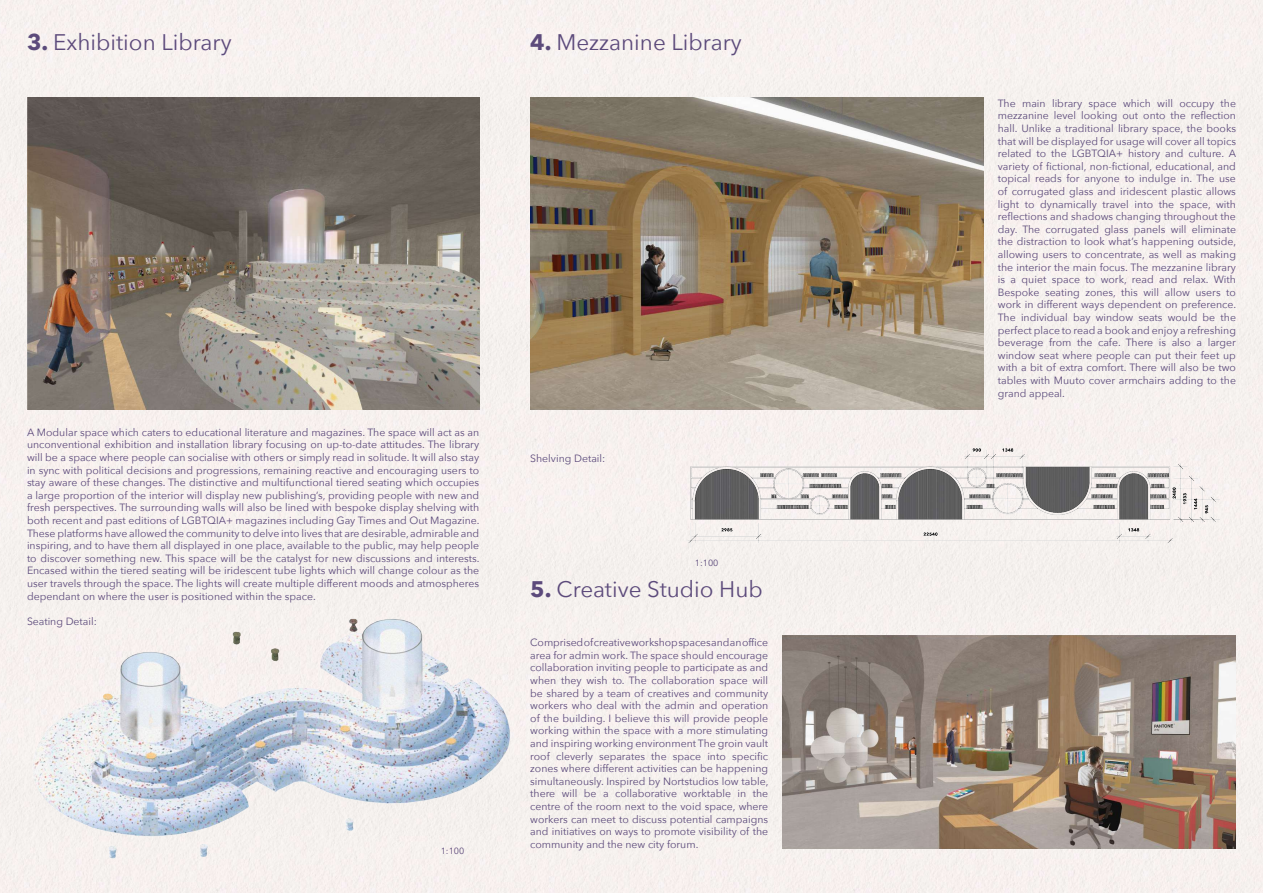
<style>
.page{position:relative;width:1263px;height:893px;background:#f6f1ef}
.page>*{position:absolute;margin:0;border:0;box-sizing:border-box;transform-origin:0 0}
.t1{font:22.5px "Avenir Next";color:#5c4a7b}
.t2{font:10.5px/12.6px "Avenir Next";color:#5c4a7b;text-align:justify}
.t3{font:9px "Avenir Next";color:#5c4a7b}
.s1{font-weight:700}
</style>
<div class="page">
<img style="left:27px;top:98px;width:452px;height:311px">
<img style="left:27px;top:601px;width:486px;height:258px">
<img style="left:530px;top:98px;width:454px;height:311px">
<img style="left:783px;top:636px;width:453px;height:212px">
<img style="left:680px;top:432px;width:556px;height:132px">
<h1 class="t1" style="left:27px;top:23px;width:206px"><span class="s1">3.</span> Exhibition Library</h1>
<h1 class="t1" style="left:530px;top:23px;width:213px"><span class="s1">4.</span> Mezzanine Library</h1>
<p class="t2" style="left:27px;top:425px;width:454px">A Modular space which caters to educational literature and magazines. The space will act as an unconventional exhibition and installation library focusing on up-to-date attitudes. The library will be a space where people can socialise with others or simply read in solitude. It will also stay in sync with political decisions and progressions, remaining reactive and encouraging users to stay aware of these changes. The distinctive and multifunctional tiered seating which occupies a large proportion of the interior will display new publishing’s, providing people with new and fresh perspectives. The surrounding walls will also be lined with bespoke display shelving with both recent and past editions of LGBTQIA+ magazines including Gay Times and Out Magazine.<br>These platforms have allowed the community to delve into lives that are desirable, admirable and inspiring, and to have them all displayed in one place, available to the public, may help people to discover something new. This space will be the catalyst for new discussions and interests.<br>Encased within the tiered seating will be iridescent tube lights which will change colour as the user travels through the space. The lights will create multiple different moods and atmospheres dependant on where the user is positioned within the space.</p>
<p class="t2" style="left:27px;top:615px;width:71px">Seating Detail:</p>
<p class="t3" style="left:441px;top:843px;width:25px">1:100</p>
<p class="t2" style="left:530px;top:452px;width:77px">Shelving Detail:</p>
<p class="t3" style="left:695px;top:555px;width:25px">1:100</p>
<h1 class="t1" style="left:530px;top:570px;width:234px"><span class="s1">5.</span> Creative Studio Hub</h1>
<p class="t2" style="left:530px;top:636px;width:240px">Comprised of creative workshop spaces and an office area for admin work. The space should encourage collaboration inviting people to participate as and when they wish to. The collaboration space will be shared by a team of creatives and community workers who deal with the admin and operation of the building. I believe this will provide people working within the space with a more stimulating and inspiring working environment The groin vault roof cleverly separates the space into specific zones where different activities can be happening simultaneously. Inspired by Nortstudios low table, there will be a collaborative worktable in the centre of the room next to the void space, where workers can meet to discuss potential campaigns and initiatives on ways to promote visibility of the community and the new city forum.</p>
<p class="t2" style="left:998px;top:96px;width:240px">The main library space which will occupy the mezzanine level looking out onto the reflection hall. Unlike a traditional library space, the books that will be displayed for usage will cover all topics related to the LGBTQIA+ history and culture. A variety of fictional, non-fictional, educational, and topical reads for anyone to indulge in. The use of corrugated glass and iridescent plastic allows light to dynamically travel into the space, with reflections and shadows changing throughout the day. The corrugated glass panels will eliminate the distraction to look what’s happening outside, allowing users to concentrate, as well as making the interior the main focus. The mezzanine library is a quiet space to work, read and relax. With Bespoke seating zones, this will allow users to work in different ways dependent on preference.<br>The individual bay window seats would be the perfect place to read a book and enjoy a refreshing beverage from the cafe. There is also a larger window seat where people can put their feet up with a bit of extra comfort. There will also be two tables with Muuto cover armchairs adding to the grand appeal.</p>
</div>
